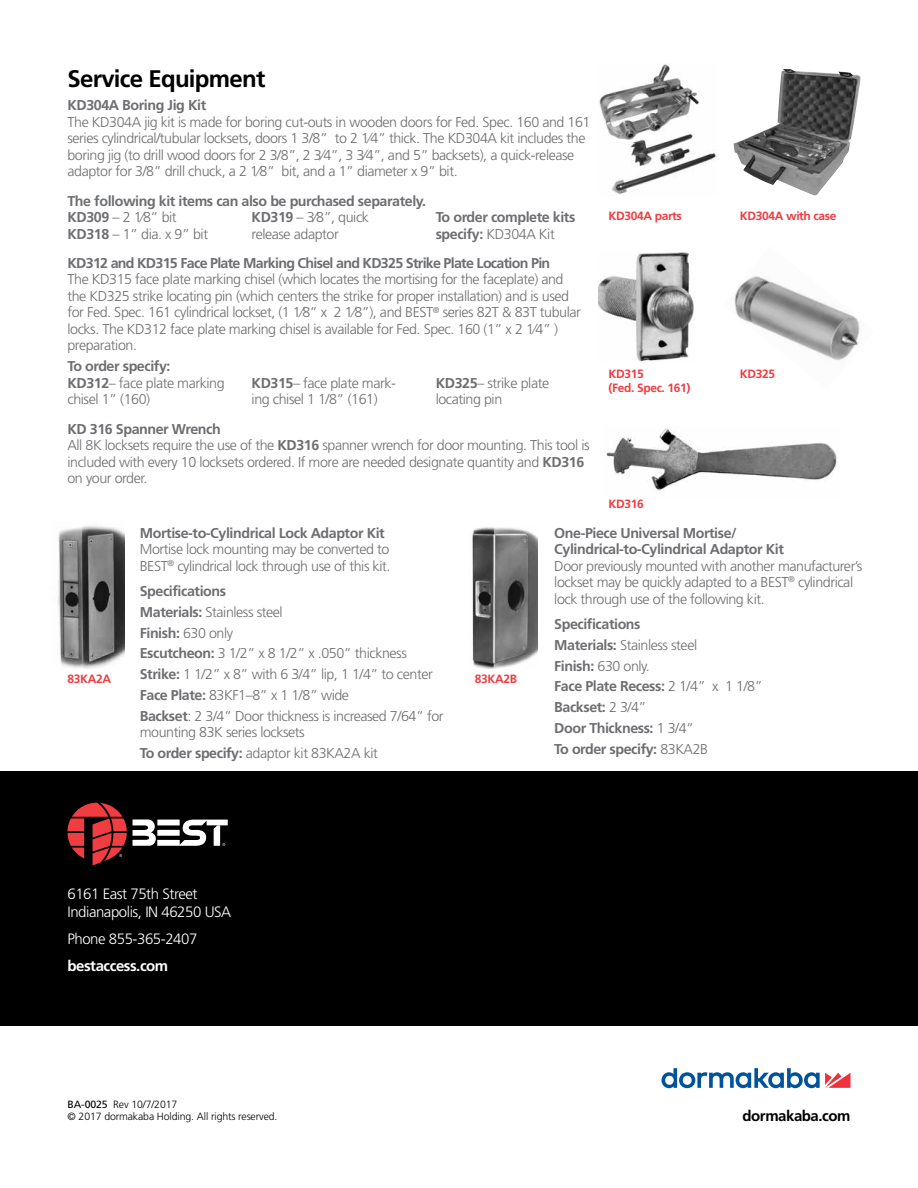
<style>
.page{position:relative;width:918px;height:1188px;background:#fff}
.page>*{position:absolute;margin:0;border:0;box-sizing:border-box;transform-origin:0 0}
.t1{font:700 24px "Frutiger";letter-spacing:-.03em;color:#000}
.t2{font:300 15px/18px "Frutiger";letter-spacing:-.03em;color:#fff}
.t3{font:700 15px "Frutiger";letter-spacing:-.03em;color:#fff}
.t4{font:700 15px "Frutiger";letter-spacing:-.03em;color:#000}
.t5{font:300 14.25px/16.5px "Frutiger";letter-spacing:-.03em;color:#6d6e71}
.t6{font:700 14.25px/20.9px "Frutiger";letter-spacing:-.03em;color:#6d6e71}
.t7{font:700 14.25px "Frutiger";letter-spacing:-.05em;color:#6d6e71}
.t8{font:700 12px/13.5px "Frutiger";letter-spacing:-.03em;color:#ef3d42}
.t9{font:300 10.5px/12px "Frutiger";letter-spacing:-.01em;color:#000}
.s1{font-weight:300}
.s2{font-weight:700}
.s3{font-weight:400}
</style>
<div class="page">
<div style="left:0;top:771px;width:918px;height:255px;background:#000"></div>
<svg style="left:67px;top:803px;width:60px;height:63px"></svg>
<svg style="left:133px;top:820px;width:95px;height:26px"></svg>
<svg style="left:661px;top:1068px;width:190px;height:20px"></svg>
<img style="left:599px;top:64px;width:118px;height:131px">
<img style="left:734px;top:69px;width:127px;height:127px">
<img style="left:732px;top:276px;width:128px;height:85px">
<img style="left:598px;top:252px;width:96px;height:109px">
<img style="left:606px;top:428px;width:231px;height:63px">
<img style="left:58px;top:526px;width:67px;height:142px">
<img style="left:472px;top:527px;width:66px;height:141px">
<h1 class="t1" style="left:68px;top:64px;width:199px">Service Equipment</h1>
<p class="t6" style="left:68px;top:95px;width:140px">KD304A Boring Jig Kit</p>
<p class="t5" style="left:68px;top:113px;width:525px">The KD304A jig kit is made for boring cut-outs in wooden doors for Fed. Spec. 160 and 161 series cylindrical/tubular locksets, doors 1 3/8” to 2 1⁄4” thick. The KD304A kit includes the boring jig (to drill wood doors for 2 3/8”, 2 3⁄4”, 3 3⁄4”, and 5” backsets), a quick-release adaptor for 3/8” drill chuck, a 2 1⁄8” bit, and a 1” diameter x 9” bit.</p>
<p class="t6" style="left:68px;top:192px;width:360px;line-height:16.5px">The following kit items can also be purchased separately.<br>KD309 <span class="s1">– 2 1⁄8” bit<br></span>KD318 <span class="s1">– 1” dia. x 9” bit</span></p>
<p class="t5" style="left:252px;top:209px;width:119px"><span class="s2">KD319</span> – 3⁄8”, quick release adaptor</p>
<p class="t6" style="left:436px;top:209px;width:141px;line-height:16.5px">To order complete kits specify: <span class="s1">KD304A Kit</span></p>
<p class="t7" style="left:67px;top:255px;width:484px">KD312 and KD315 Face Plate Marking Chisel and KD325 Strike Plate Location Pin</p>
<p class="t5" style="left:67px;top:271px;width:515px">The KD315 face plate marking chisel (which locates the mortising for the faceplate) and the KD325 strike locating pin (which centers the strike for proper installation) and is used for Fed. Spec. 161 cylindrical lockset, (1 1⁄8” x 2 1⁄8”), and BEST<sup>®</sup> series 82T &amp; 83T tubular locks. The KD312 face plate marking chisel is available for Fed. Spec. 160 (1” x 2 1⁄4” ) preparation.</p>
<p class="t5" style="left:67px;top:358px;width:159px"><span class="s2">To order specify:<br>KD312</span>– face plate marking chisel 1” (160)</p>
<p class="t5" style="left:252px;top:375px;width:145px"><span class="s2">KD315</span>– face plate mark&shy;ing chisel 1 1/8” (161)</p>
<p class="t5" style="left:436px;top:375px;width:115px"><span class="s2">KD325</span>– strike plate locating pin</p>
<p class="t5" style="left:67px;top:421px;width:524px"><span class="s2">KD 316 Spanner Wrench<br></span>All 8K locksets require the use of the <span class="s2">KD316</span> spanner wrench for door mounting. This tool is included with every 10 locksets ordered. If more are needed designate quantity and <span class="s2">KD316 </span>on your order.</p>
<p class="t8" style="left:609px;top:209px;width:75px">KD304A parts</p>
<p class="t8" style="left:740px;top:209px;width:98px">KD304A with case</p>
<p class="t8" style="left:609px;top:367px;width:83px">KD315<br>(Fed. Spec. 161)</p>
<p class="t8" style="left:740px;top:367px;width:37px">KD325</p>
<p class="t8" style="left:609px;top:497px;width:37px">KD316</p>
<p class="t8" style="left:68px;top:672px;width:45px">83KA2A</p>
<p class="t6" style="left:140px;top:522px;width:247px">Mortise-to-Cylindrical Lock Adaptor Kit</p>
<p class="t5" style="left:140px;top:541px;width:252px">Mortise lock mounting may be converted to<br>BEST<sup>®</sup> cylindrical lock through use of this kit.</p>
<p class="t5" style="left:140px;top:580px;width:305px;line-height:20.9px"><span class="s2">Specifications<br>Materials:</span> Stainless steel<br><span class="s2">Finish:</span> 630 only<br><span class="s2">Escutcheon:</span> 3 1/2” x 8 1/2” x .050” thickness <span class="s2">Strike:</span> 1 1/2” x 8” with 6 3/4” lip, 1 1/4” to center <span class="s2">Face Plate:</span> 83KF1–8” x 1 1/8” wide<br><span class="s2">Backset</span>: 2 3/4” Door thickness is increased 7/64” for</p>
<p class="t5" style="left:140px;top:722px;width:240px;line-height:20.9px">mounting 83K series locksets<br><span class="s2">To order specify:</span> adaptor kit 83KA2A kit</p>
<p class="t8" style="left:475px;top:672px;width:44px">83KA2B</p>
<p class="t6" style="left:554px;top:524px;width:231px;line-height:16.5px">One-Piece Universal Mortise/<br>Cylindrical-to-Cylindrical Adaptor Kit</p>
<p class="t5" style="left:554px;top:558px;width:310px">Door previously mounted with another manufacturer’s lockset may be quickly adapted to a BEST<sup>®</sup> cylindrical lock through use of the following kit.</p>
<p class="t6" style="left:554px;top:613px;width:210px">Specifications<br>Materials: <span class="s1">Stainless steel<br></span>Finish: <span class="s1">630 only.<br></span>Face Plate Recess: <span class="s1">2 1/4” x 1 1/8”<br></span>Backset: <span class="s1">2 3/4”<br></span>Door Thickness: <span class="s1">1 3/4”<br></span>To order specify: <span class="s1">83KA2B</span></p>
<p class="t2" style="left:68px;top:884px;width:165px">6161 East 75th Street<br>Indianapolis, IN 46250 USA</p>
<p class="t2" style="left:68px;top:929px;width:131px">Phone 855-365-2407</p>
<p class="t3" style="left:68px;top:957px;width:102px">bestaccess.com</p>
<p class="t9" style="left:68px;top:1098px;width:212px"><span class="s3">BA-0025</span> Rev 10/7/2017<br>© 2017 dormakaba Holding. All rights reserved.</p>
<p class="t4" style="left:743px;top:1107px;width:109px">dormakaba.com</p>
</div>
